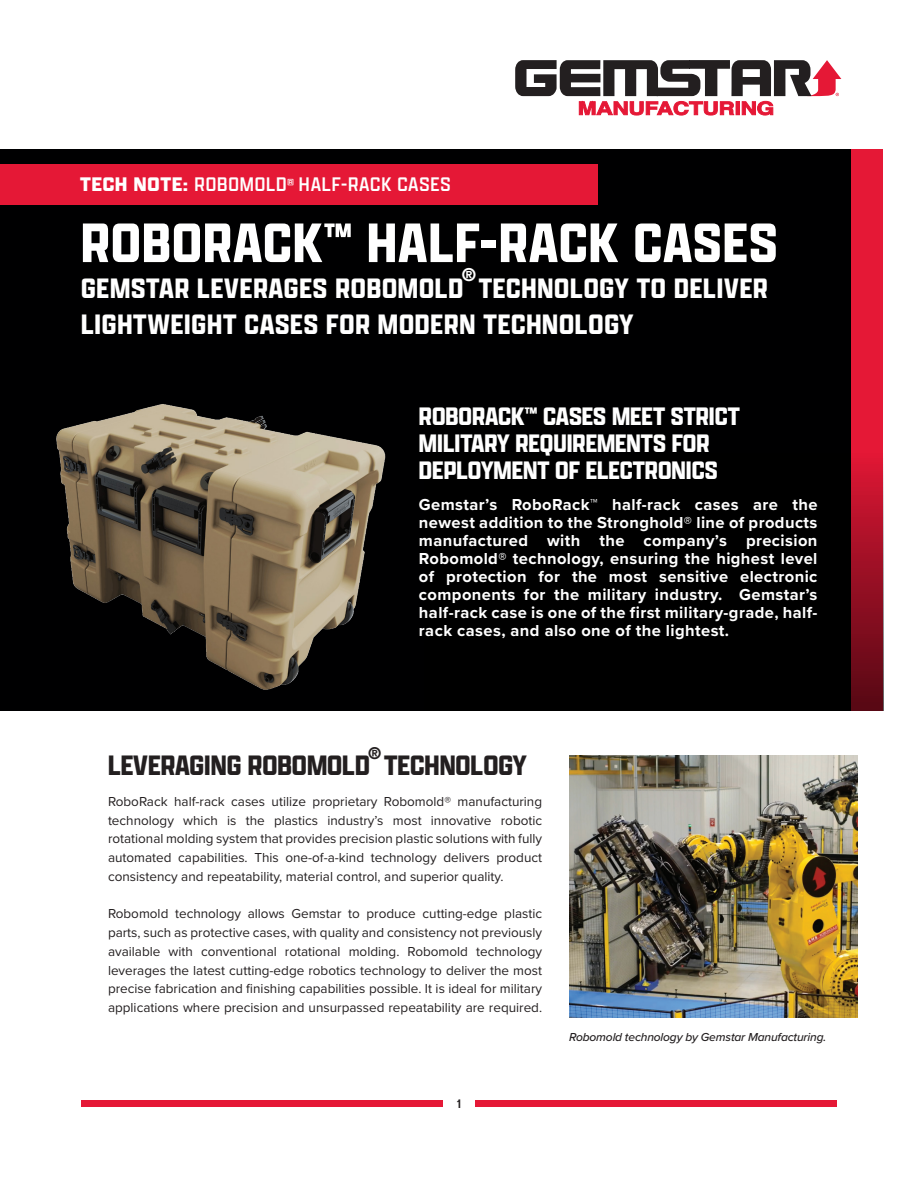
<style>
.page{position:relative;width:918px;height:1188px;background:#fff}
.page>*{position:absolute;margin:0;border:0;box-sizing:border-box;transform-origin:0 0}
.t1{font:700 59.4px "Apotek Cond";letter-spacing:.02em;color:#fff}
.t2{font:700 30px/36px "Apotek Cond";letter-spacing:.03em;color:#fff}
.t3{font:700 30px "Apotek Cond";color:#231f20}
.t4{font:700 27px/27px "Apotek Cond";color:#fff}
.t5{font:900 21px "Apotek";letter-spacing:.04em;color:#fff}
.t6{font:21px "Apotek";letter-spacing:.04em;color:#fff}
.t7{font:700 condensed 18px "Helvetica Neue LT Std";color:#fff}
.t8{font:700 16.5px/18px "Proxima Nova";letter-spacing:.025em;color:#fff;text-align:justify}
.t9{font:700 condensed 16.5px "Helvetica Neue LT Std";color:#231f20}
.t10{font:13.5px/18.8px "Proxima Nova";color:#231f20;text-align:justify}
.t11{font:13.2px "Apotek Cond";color:#231f20;scale:1.14 1}
.t12{font:italic 500 12px "Proxima Nova";letter-spacing:-.015em;color:#231f20}
.t13{font:7.8px "Apotek";color:#fff}
.s1{font-weight:400}
</style>
<div class="page">
<div style="left:0;top:149px;width:850px;height:562px;background:#000001"></div>
<img style="left:56px;top:404px;width:330px;height:286px">
<svg style="left:851px;top:149px;width:32px;height:562px;background:#c1132d"></svg>
<div style="left:0;top:164px;width:597px;height:40px;background:#e51836"></div>
<div style="left:81px;top:1100px;width:362px;height:7px;background:#e51836"></div>
<div style="left:475px;top:1100px;width:362px;height:7px;background:#e51836"></div>
<svg style="left:515px;top:60px;width:326px;height:56px"></svg>
<img style="left:569px;top:755px;width:289px;height:262px">
<p class="t5" style="left:80px;top:171px;width:208px">TECH NOTE: <span class="s1">ROBOMOLD</span></p>
<p class="t13" style="left:288px;top:177px;width:8px">®</p>
<p class="t6" style="left:299px;top:172px;width:153px">HALF-RACK CASES</p>
<p class="t1" style="left:81px;top:206px;width:698px">ROBORACK™ HALF-RACK CASES</p>
<p class="t2" style="left:81px;top:270px;width:688px">GEMSTAR LEVERAGES ROBOMOLD TECHNOLOGY TO DELIVER<br>LIGHTWEIGHT CASES FOR MODERN TECHNOLOGY</p>
<p class="t7" style="left:462px;top:264px;width:16px">®</p>
<p class="t4" style="left:419px;top:402px;width:322px">ROBORACK™ CASES MEET STRICT<br>MILITARY REQUIREMENTS FOR<br>DEPLOYMENT OF ELECTRONICS</p>
<p class="t8" style="left:419px;top:495px;width:400px">Gemstar’s RoboRack™ half-rack cases are the newest addition to the Stronghold® line of products manufactured with the company’s precision Robomold® technology, ensuring the highest level of protection for the most sensitive electronic components for the military industry. Gemstar’s half-rack case is one of the first military-grade, half&shy;rack cases, and also one of the lightest.</p>
<p class="t9" style="left:368px;top:743px;width:15px">®</p>
<p class="t3" style="left:108px;top:747px;width:420px">LEVERAGING ROBOMOLD TECHNOLOGY</p>
<p class="t10" style="left:108px;top:791px;width:436px">RoboRack half-rack cases utilize proprietary Robomold® manufacturing technology which is the plastics industry’s most innovative robotic rotational molding system that provides precision plastic solutions with fully automated capabilities. This one-of-a-kind technology delivers product consistency and repeatability, material control, and superior quality.</p>
<p class="t10" style="left:108px;top:904px;width:436px">Robomold technology allows Gemstar to produce cutting-edge plastic parts, such as protective cases, with quality and consistency not previously available with conventional rotational molding. Robomold technology leverages the latest cutting-edge robotics technology to deliver the most precise fabrication and finishing capabilities possible. It is ideal for military applications where precision and unsurpassed repeatability are required.</p>
<p class="t11" style="left:457px;top:1095px;width:5px">1</p>
<p class="t12" style="left:569px;top:1028px;width:259px">Robomold technology by Gemstar Manufacturing.</p>
</div>
